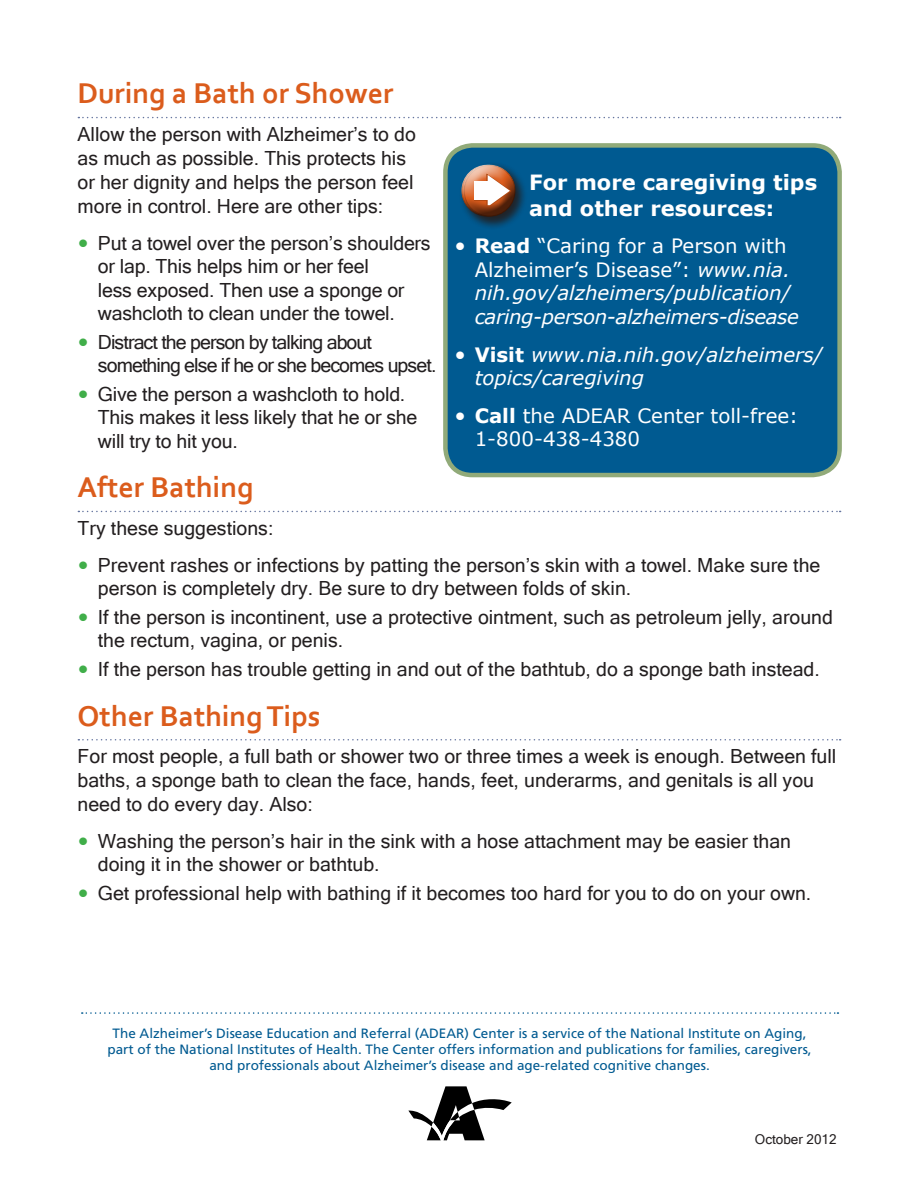
<style>
.page{position:relative;width:918px;height:1188px;background:#fff}
.page>*{position:absolute;margin:0;border:0;box-sizing:border-box;transform-origin:0 0}
.t1{font:700 30px "Corbel";color:#db5c1c}
.t2{font:700 21px/25.5px "Verdana";color:#fff}
.t3{font:italic 19.8px/23.7px "Verdana";letter-spacing:-.02em;color:#fff}
.t4{font:italic 19.8px/23.7px "Verdana";color:#fff}
.t5{font:19.8px/23.7px "Verdana";color:#fff}
.t6{font:19.5px/23.4px "Microsoft Sans Serif";color:#231f20}
.t7{font:19.5px/23.4px "Microsoft Sans Serif";letter-spacing:-.045em;color:#231f20}
.t8{font:13.5px/16.2px "Frutiger LT Std";color:#005a91;text-align:center}
.t9{font:13.5px "Microsoft Sans Serif";color:#231f20}
.s1{font-family:"Verdana";font-size:21px;color:#40ae49}
.s2{font-style:normal;font-size:21px}
.s3{font-weight:700;font-style:normal}
.s4{font-style:normal}
.s5{font-size:21px}
.s6{font-weight:700}
</style>
<div class="page">
<svg style="left:82px;top:1012px;width:756px;height:2px"></svg>
<svg style="left:408px;top:1086px;width:104px;height:54px"></svg>
<svg style="left:78px;top:117px;width:763px;height:1px"></svg>
<svg style="left:78px;top:511px;width:763px;height:1px"></svg>
<svg style="left:78px;top:739px;width:763px;height:2px"></svg>
<div style="left:445px;top:145px;width:395px;height:330px;background:#005a91;border-radius:27px"></div>
<div style="left:443px;top:143px;width:399px;height:334px;border:4px solid #91aa79;border-radius:27px"></div>
<div style="left:461px;top:162px;width:67px;height:67px;background:#231f20;opacity:.75"></div>
<div style="left:463px;top:162px;width:54px;height:39px;background:#fff;opacity:.75"></div>
<div style="left:463px;top:171px;width:54px;height:47px;background:#231f20;opacity:.75"></div>
<svg style="left:472px;top:174px;width:39px;height:31px"></svg>
<h1 class="t1" style="left:78px;top:75px;width:318px">During a Bath or Shower</h1>
<p class="t6" style="left:78px;top:121px;width:340px;line-height:24px">Allow the person with Alzheimer’s to do as much as possible. This protects his or her dignity and helps the person feel more in control. Here are other tips:</p>
<p class="t6" style="left:98px;top:230px;width:334px;text-indent:-20px"><span class="s1">•</span> Put a towel over the person’s shoulders or lap. This helps him or her feel<br>less exposed. Then use a sponge or washcloth to clean under the towel.</p>
<p class="t7" style="left:98px;top:329px;width:340px;text-indent:-20px"><span class="s1">•</span> Distract the person by talking about something else if he or she becomes upset.</p>
<p class="t6" style="left:98px;top:382px;width:321px;text-indent:-20px"><span class="s1">•</span> Give the person a washcloth to hold.<br>This makes it less likely that he or she will try to hit you.</p>
<h1 class="t1" style="left:78px;top:469px;width:177px">After Bathing</h1>
<p class="t6" style="left:78px;top:515px;width:197px">Try these suggestions:</p>
<p class="t6" style="left:98px;top:552px;width:724px;text-indent:-20px"><span class="s1">•</span> Prevent rashes or infections by patting the person’s skin with a towel. Make sure the person is completely dry. Be sure to dry between folds of skin.</p>
<p class="t6" style="left:98px;top:604px;width:737px;text-indent:-20px"><span class="s1">•</span> If the person is incontinent, use a protective ointment, such as petroleum jelly, around the rectum, vagina, or penis.</p>
<p class="t6" style="left:78px;top:657px;width:744px"><span class="s1">•</span> If the person has trouble getting in and out of the bathtub, do a sponge bath instead.</p>
<h1 class="t1" style="left:78px;top:697px;width:245px">Other Bathing Tips</h1>
<p class="t6" style="left:78px;top:743px;width:760px;line-height:24px">For most people, a full bath or shower two or three times a week is enough. Between full baths, a sponge bath to clean the face, hands, feet, underarms, and genitals is all you need to do every day. Also:</p>
<p class="t6" style="left:98px;top:829px;width:695px;text-indent:-20px"><span class="s1">•</span> Washing the person’s hair in the sink with a hose attachment may be easier than doing it in the shower or bathtub.</p>
<p class="t6" style="left:78px;top:881px;width:735px"><span class="s1">•</span> Get professional help with bathing if it becomes too hard for you to do on your own.</p>
<p class="t2" style="left:529px;top:169px;width:290px">For more caregiving tips and other resources:</p>
<p class="t3" style="left:475px;top:234px;width:326px;text-indent:-20px"><span class="s2">•</span> <span class="s3">Read</span> <span class="s4">“Caring for a Person with Alzheimer’s Disease”:</span> www.nia. nih.gov/alzheimers/publication/ caring-person-alzheimers-disease</p>
<p class="t4" style="left:475px;top:342px;width:350px;text-indent:-20px"><span class="s2">•</span> <span class="s3">Visit</span> www.nia.nih.gov/alzheimers/ topics/caregiving</p>
<p class="t5" style="left:475px;top:403px;width:325px;text-indent:-20px"><span class="s5">•</span> <span class="s6">Call</span> the ADEAR Center toll-free:<br>1-800-438-4380</p>
<p class="t8" style="left:108px;top:1025px;width:706px">The Alzheimer’s Disease Education and Referral (ADEAR) Center is a service of the National Institute on Aging, part of the National Institutes of Health. The Center offers information and publications for families, caregivers, and professionals about Alzheimer’s disease and age-related cognitive changes.</p>
<p class="t9" style="left:755px;top:1131px;width:83px">October 2012</p>
</div>
